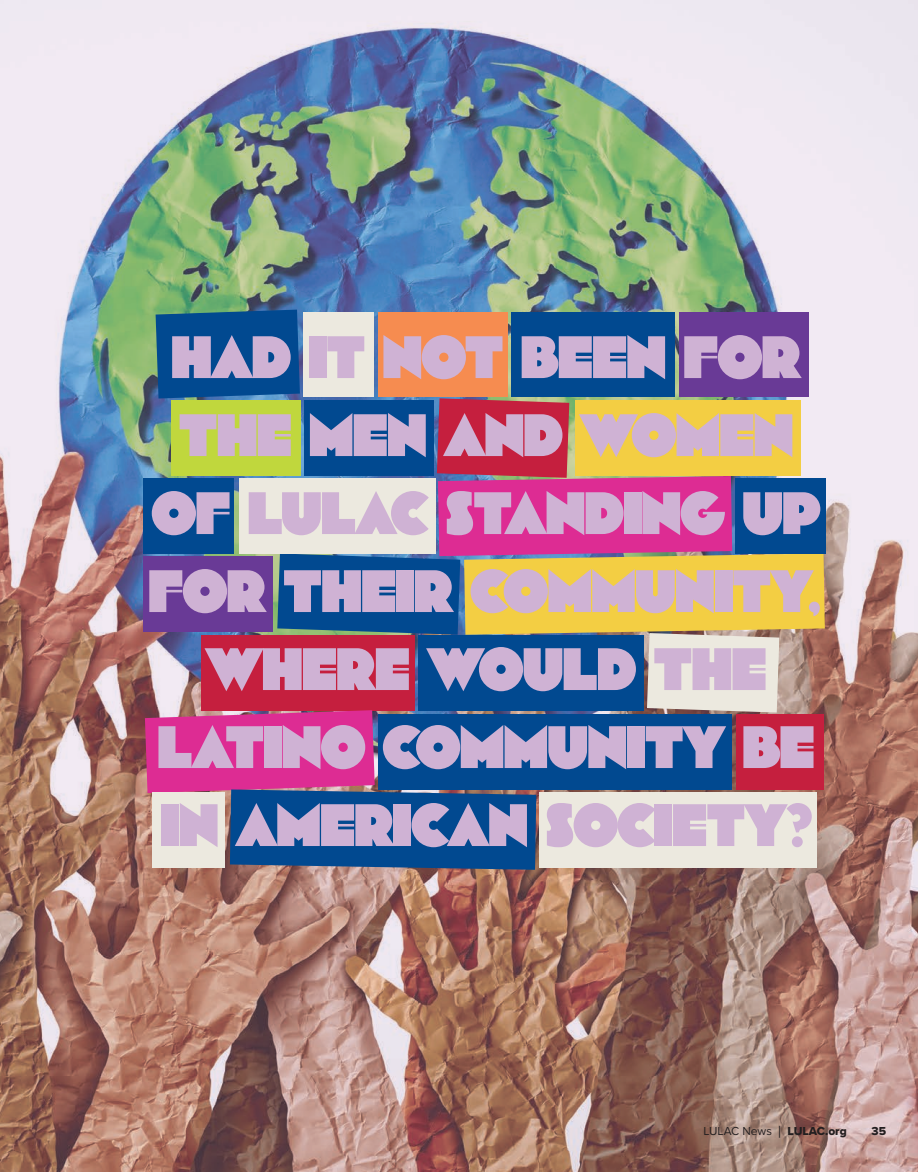
<style>
.page{position:relative;width:918px;height:1172px;background:#fff}
.page>*{position:absolute;margin:0;border:0;box-sizing:border-box;transform-origin:0 0}
.t1{font:900 64.5px/78px "Arbotek";letter-spacing:-.04em;color:#cfb2d4;text-align:center}
.t2{font:12px "Proxima Nova";color:#231f20}
.t3{font:12px "Proxima Nova Extrabld";color:#231f20}
.s1{font-family:"Darkmode Darkmode On"}
.s2{font-family:"Proxima Nova Extrabld"}
</style>
<div class="page">
<img style="left:0;top:0;width:918px;height:1172px">
<div style="left:143px;top:478px;width:91px;height:75px;background:#014990"></div>
<svg style="left:145px;top:310px;width:680px;height:560px;background:#8a7689"></svg>
<div style="left:735px;top:478px;width:91px;height:75px;background:#014990"></div>
<p class="t1" style="left:147px;top:318px;width:679px">HAD IT NOT BEEN FOR<br>THE MEN AND WOMEN<br>OF LULAC STANDING UP<br>FOR THEIR COMMUNITY,<br>WHERE WOULD THE<br>LATINO COMMUNITY BE<br>IN AMERICAN SOCIETY?</p>
<p class="t2" style="left:703px;top:1122px;width:145px">LULAC News <span class="s1">|</span> <span class="s2">LULAC.org</span></p>
<p class="t3" style="left:872px;top:1122px;width:16px">35</p>
</div>
